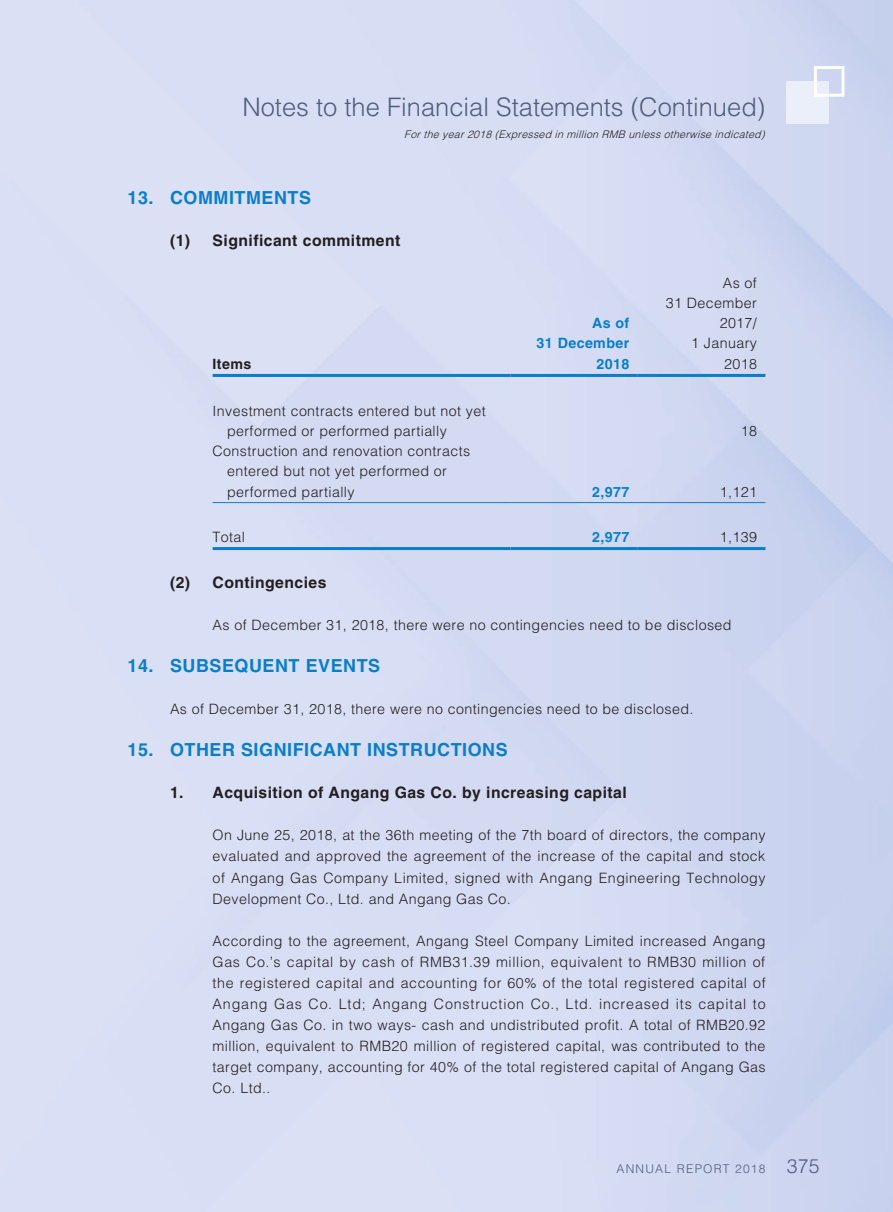
<style>
.page{position:relative;width:893px;height:1212px;background:#dce3f5}
.page>*{position:absolute;margin:0;border:0;box-sizing:border-box;transform-origin:0 0}
.t1{font:300 25.5px "Helvetica LT Std";color:#505d7b}
.t2{font:700 18px "Helvetica LT Std";letter-spacing:.03em;color:#0a7eca}
.t3{font:700 15.75px "Helvetica LT Std";letter-spacing:.03em;color:#231f20}
.t4{font:300 14.25px/21px "Helvetica LT Std";letter-spacing:.03em;color:#231f20}
.t5{font:700 14.25px/20.2px "Helvetica LT Std";letter-spacing:.03em;color:#0a7eca;text-align:right}
.t6{font:700 14.25px "Helvetica LT Std";letter-spacing:.03em;color:#231f20}
.t7{font:300 12px "Helvetica LT Std";letter-spacing:.1em;color:#505d7b}
.t8{font:italic 300 10.5px "Helvetica LT Std";color:#231f20}
.s1{font-size:19.5px}
</style>
<div class="page">
<div style="left:787px;top:81px;width:42px;height:43px;background:#ebeff9"></div>
<div style="left:814px;top:66px;width:30px;height:31px;border:3px solid #fff"></div>
<hr style="left:213px;top:374px;width:297px;height:3px;background:#0a7eca">
<hr style="left:510px;top:374px;width:128px;height:3px;background:#0a7eca">
<hr style="left:638px;top:374px;width:127px;height:3px;background:#0a7eca">
<hr style="left:213px;top:502px;width:297px;height:1px;background:#0a7eca">
<hr style="left:510px;top:502px;width:128px;height:1px;background:#0a7eca">
<hr style="left:638px;top:502px;width:127px;height:1px;background:#0a7eca">
<hr style="left:213px;top:547px;width:297px;height:3px;background:#0a7eca">
<hr style="left:510px;top:547px;width:128px;height:3px;background:#0a7eca">
<hr style="left:638px;top:547px;width:127px;height:3px;background:#0a7eca">
<h1 class="t1" style="left:242px;top:91px;width:524px">Notes to the Financial Statements (Continued)</h1>
<p class="t8" style="left:404px;top:128px;width:365px">Forthe year2018 (Expressed in million RMB unlessotherwise indicated)</p>
<p class="t2" style="left:128px;top:187px;width:185px">13. COMMITMENTS</p>
<p class="t3" style="left:170px;top:231px;width:232px">(1) Significant commitment</p>
<p class="t6" style="left:213px;top:355px;width:40px">Items</p>
<p class="t4" style="left:227px;top:400px;width:260px;line-height:20.2px;text-indent:-14px">Investment contracts entered but not yet performed or performed partially</p>
<p class="t4" style="left:227px;top:441px;width:245px;line-height:20.2px;text-indent:-14px">Construction and renovation contracts entered but not yet performed or performed partially</p>
<p class="t5" style="left:537px;top:313px;width:94px">As of<br>31 December<br>2018</p>
<p class="t4" style="left:666px;top:272px;width:93px;line-height:20.2px;text-align:right">As of<br>31 December<br>2017/<br>1 January<br>2018</p>
<p class="t4" style="left:741px;top:420px;width:18px">18</p>
<p class="t5" style="left:592px;top:481px;width:39px">2,977</p>
<p class="t4" style="left:720px;top:481px;width:39px">1,121</p>
<p class="t4" style="left:213px;top:526px;width:34px">Total</p>
<p class="t5" style="left:592px;top:526px;width:39px">2,977</p>
<p class="t4" style="left:720px;top:526px;width:39px">1,139</p>
<p class="t3" style="left:170px;top:573px;width:158px">(2) Contingencies</p>
<p class="t4" style="left:213px;top:615px;width:520px">As of December 31, 2018, there were no contingencies need to be disclosed</p>
<p class="t2" style="left:128px;top:655px;width:254px">14. SUBSEQUENT EVENTS</p>
<p class="t4" style="left:170px;top:699px;width:525px">As of December 31, 2018, there were no contingencies need to be disclosed.</p>
<p class="t2" style="left:128px;top:739px;width:382px">15. OTHER SIGNIFICANT INSTRUCTIONS</p>
<p class="t3" style="left:170px;top:783px;width:458px">1. Acquisition of Angang Gas Co. by increasing capital</p>
<p class="t4" style="left:213px;top:825px;width:554px;text-align:justify">On June 25, 2018, at the 36th meeting of the 7th board of directors, the company evaluated and approved the agreement of the increase of the capital and stock of Angang Gas Company Limited, signed with Angang Engineering Technology Development Co., Ltd. and Angang Gas Co.</p>
<p class="t4" style="left:213px;top:930px;width:555px;text-align:justify">According to the agreement, Angang Steel Company Limited increased Angang Gas Co.’s capital by cash of RMB31.39 million, equivalent to RMB30 million of the registered capital and accounting for 60% of the total registered capital of Angang Gas Co. Ltd; Angang Construction Co., Ltd. increased its capital to Angang Gas Co. in two ways- cash and undistributed profit. A total of RMB20.92 million, equivalent to RMB20 million of registered capital, was contributed to the target company, accounting for 40% of the total registered capital of Angang Gas Co. Ltd..</p>
<p class="t7" style="left:616px;top:1161px;width:205px">ANNUAL REPORT 2018 <span class="s1">375</span></p>
</div>
